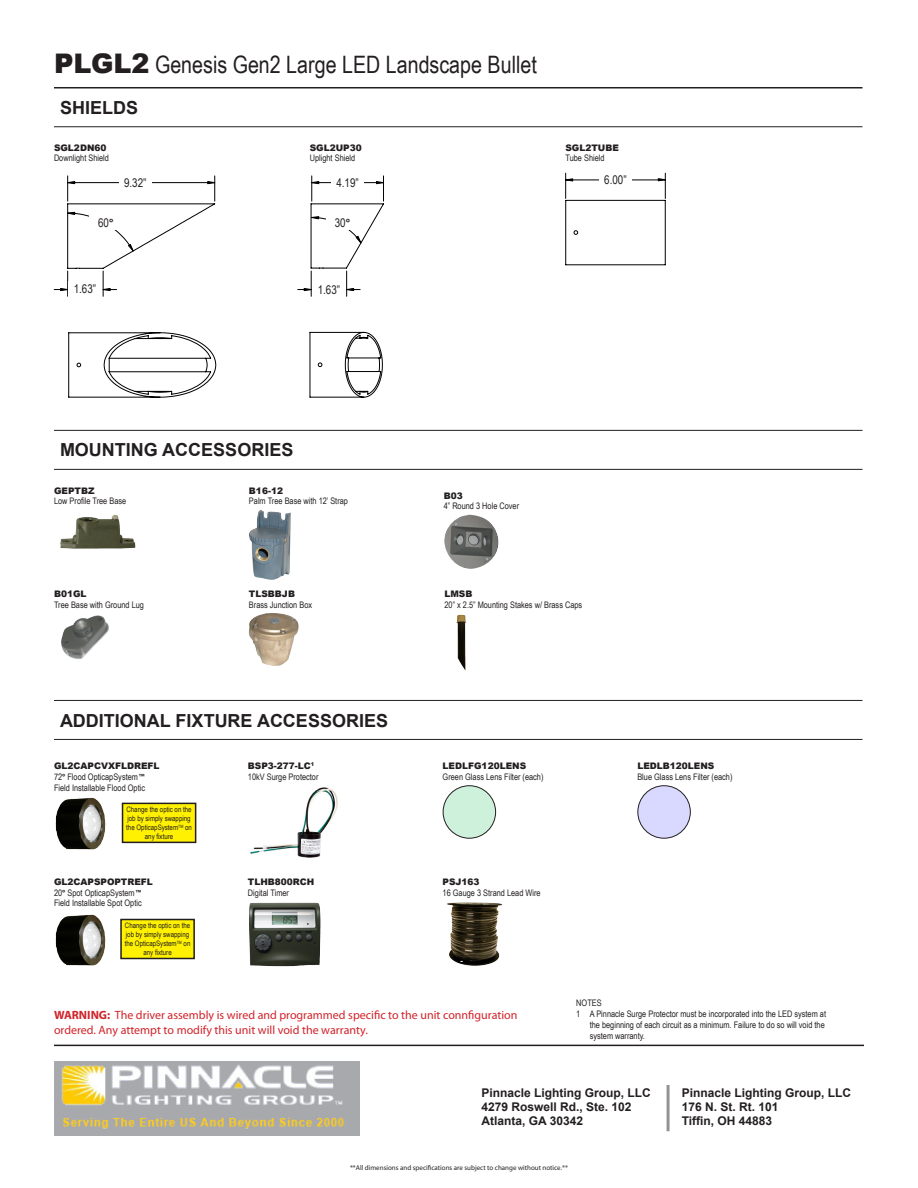
<style>
.page{position:relative;width:918px;height:1188px;background:#fff}
.page>*{position:absolute;margin:0;border:0;box-sizing:border-box;transform-origin:0 0}
.t1{font:24px "Arial Narrow";color:#231f20}
.t2{font:700 18px "Arial";color:#231f20}
.t3{font:12px/14.4px "Myriad Pro";color:#d1232a}
.t4{font:700 12px "Arial";color:#231f20}
.t5{font:12px "Arial Narrow";color:#231f20}
.t6{font:9px "Arial Narrow";color:#231f20}
.t7{font:900 9px "Arial";color:#231f20}
.t8{font:7.5px/9px "Arial Narrow";color:#231f20;text-align:center}
.t9{font:7.05px "Myriad Pro";color:#231f20}
.s1{font-family:"Arial";font-weight:900;font-size:27px}
.s2{font-family:"Myriad Pro";font-weight:700}
.s3{font-family:"Myriad Pro";font-weight:600;font-style:italic}
.s4{font-weight:700}
</style>
<div class="page">
<hr style="left:54px;top:87px;width:808px;height:1px;background:#231f20">
<hr style="left:54px;top:126px;width:808px;height:1px;background:#231f20">
<hr style="left:54px;top:1045px;width:810px;height:1px;background:#231f20">
<svg style="left:68px;top:332px;width:148px;height:66px"></svg>
<svg style="left:310px;top:332px;width:73px;height:66px"></svg>
<svg style="left:54px;top:176px;width:161px;height:121px"></svg>
<svg style="left:298px;top:176px;width:86px;height:120px"></svg>
<svg style="left:565px;top:173px;width:101px;height:92px"></svg>
<div style="left:119px;top:175px;width:32px;height:15px;background:#fff"></div>
<div style="left:332px;top:175px;width:32px;height:15px;background:#fff"></div>
<div style="left:599px;top:172px;width:33px;height:16px;background:#fff"></div>
<div style="left:69px;top:281px;width:32px;height:15px;background:#fff"></div>
<div style="left:313px;top:282px;width:32px;height:15px;background:#fff"></div>
<div style="left:90px;top:215px;width:32px;height:15px;background:#fff"></div>
<div style="left:326px;top:215px;width:33px;height:15px;background:#fff"></div>
<hr style="left:54px;top:430px;width:808px;height:1px;background:#231f20">
<hr style="left:54px;top:469px;width:808px;height:1px;background:#231f20">
<hr style="left:54px;top:739px;width:808px;height:1px;background:#231f20">
<hr style="left:54px;top:700px;width:808px;height:1px;background:#231f20">
<img style="left:444px;top:515px;width:54px;height:54px">
<img style="left:249px;top:613px;width:50px;height:53px">
<img style="left:456px;top:614px;width:11px;height:57px">
<img style="left:61px;top:615px;width:48px;height:44px">
<img style="left:249px;top:510px;width:42px;height:70px">
<img style="left:60px;top:515px;width:76px;height:34px">
<img style="left:250px;top:787px;width:88px;height:71px">
<img style="left:447px;top:902px;width:56px;height:63px">
<img style="left:249px;top:902px;width:72px;height:65px">
<div style="left:443px;top:786px;width:53px;height:52px;background:#cdf1db;border-radius:50%"></div>
<div style="left:443px;top:786px;width:53px;height:52px;border:1px solid #231f20;border-radius:50%"></div>
<div style="left:638px;top:786px;width:52px;height:52px;background:#d9d9ff;border-radius:50%"></div>
<div style="left:638px;top:786px;width:53px;height:52px;border:1px solid #231f20;border-radius:50%"></div>
<img style="left:55px;top:797px;width:51px;height:53px">
<img style="left:55px;top:914px;width:51px;height:52px">
<div style="left:123px;top:803px;width:73px;height:39px;background:#fff101"></div>
<div style="left:122px;top:803px;width:74px;height:40px;border:2px solid #231f20"></div>
<div style="left:121px;top:919px;width:73px;height:39px;background:#fff101"></div>
<div style="left:120px;top:919px;width:75px;height:40px;border:2px solid #231f20"></div>
<img style="left:54px;top:1061px;width:306px;height:74px">
<hr style="left:667px;top:1085px;width:3px;height:46px;background:#231f20">
<p class="t1" style="left:54px;top:47px;width:484px"><span class="s1">PLGL2</span> Genesis Gen2 Large LED Landscape Bullet</p>
<p class="t2" style="left:60px;top:95px;width:80px">SHIELDS</p>
<p class="t7" style="left:54px;top:141px;width:54px">SGL2DN60</p>
<p class="t6" style="left:54px;top:152px;width:56px">Downlight Shield</p>
<p class="t7" style="left:310px;top:141px;width:54px">SGL2UP30</p>
<p class="t6" style="left:310px;top:152px;width:47px">Uplight Shield</p>
<p class="t7" style="left:566px;top:141px;width:55px">SGL2TUBE</p>
<p class="t6" style="left:566px;top:152px;width:41px">Tube Shield</p>
<p class="t5" style="left:124px;top:174px;width:24px">9.32”</p>
<p class="t5" style="left:336px;top:174px;width:24px">4.19”</p>
<p class="t5" style="left:604px;top:171px;width:24px">6.00”</p>
<p class="t5" style="left:98px;top:214px;width:17px">60<span class="s2">°</span></p>
<p class="t5" style="left:335px;top:214px;width:17px">30<span class="s2">°</span></p>
<p class="t5" style="left:74px;top:280px;width:24px">1.63”</p>
<p class="t5" style="left:318px;top:281px;width:24px">1.63”</p>
<p class="t2" style="left:60px;top:438px;width:235px">MOUNTING ACCESSORIES</p>
<p class="t7" style="left:54px;top:484px;width:42px">GEPTBZ</p>
<p class="t6" style="left:54px;top:495px;width:74px">Low Profile Tree Base</p>
<p class="t7" style="left:54px;top:587px;width:34px">B01GL</p>
<p class="t6" style="left:54px;top:598px;width:91px">Tree Base with Ground Lug</p>
<p class="t7" style="left:249px;top:484px;width:36px">B16-12</p>
<p class="t6" style="left:249px;top:495px;width:101px">Palm Tree Base with 12’ Strap</p>
<p class="t7" style="left:249px;top:587px;width:48px">TLSBBJB</p>
<p class="t6" style="left:249px;top:598px;width:65px">Brass Junction Box</p>
<p class="t2" style="left:60px;top:708px;width:330px">ADDITIONAL FIXTURE ACCESSORIES</p>
<p class="t7" style="left:54px;top:760px;width:107px">GL2CAPCVXFLDREFL</p>
<p class="t6" style="left:54px;top:770px;width:92px">72<span class="s2">°</span> Flood OpticapSystem<span class="s3">™</span></p>
<p class="t6" style="left:54px;top:781px;width:93px">Field Installable Flood Optic</p>
<p class="t8" style="left:126px;top:805px;width:67px">Change the optic on the job by simply swapping the OpticapSystem<sup>TM</sup> on any fixture</p>
<p class="t7" style="left:54px;top:875px;width:100px">GL2CAPSPOPTREFL</p>
<p class="t6" style="left:54px;top:886px;width:88px">20<span class="s2">°</span> Spot OpticapSystem<span class="s3">™</span></p>
<p class="t6" style="left:54px;top:897px;width:89px">Field Installable Spot Optic</p>
<p class="t8" style="left:125px;top:921px;width:67px">Change the optic on the job by simply swapping the OpticapSystem<sup>TM</sup> on any fixture</p>
<p class="t7" style="left:248px;top:760px;width:68px">BSP3-277-LC<sup>1</sup></p>
<p class="t6" style="left:248px;top:770px;width:72px">10kV Surge Protector</p>
<p class="t7" style="left:248px;top:875px;width:68px">TLHB800RCH</p>
<p class="t6" style="left:248px;top:886px;width:43px">Digital Timer</p>
<p class="t7" style="left:444px;top:489px;width:21px">B03</p>
<p class="t6" style="left:444px;top:500px;width:77px">4” Round 3 Hole Cover</p>
<p class="t7" style="left:444px;top:587px;width:29px">LMSB</p>
<p class="t6" style="left:444px;top:598px;width:139px">20” x 2.5” Mounting Stakes w/ Brass Caps</p>
<p class="t7" style="left:443px;top:760px;width:85px">LEDLFG120LENS</p>
<p class="t6" style="left:443px;top:770px;width:102px">Green Glass Lens Filter (each)</p>
<p class="t7" style="left:443px;top:875px;width:39px">PSJ163</p>
<p class="t6" style="left:443px;top:886px;width:100px">16 Gauge 3 Strand Lead Wire</p>
<p class="t7" style="left:637px;top:760px;width:79px">LEDLB120LENS</p>
<p class="t6" style="left:637px;top:770px;width:97px">Blue Glass Lens Filter (each)</p>
<p class="t3" style="left:54px;top:1008px;width:465px"><span class="s4">WARNING:</span> The driver assembly is wired and programmed specific to the unit connfiguration ordered. Any attempt to modify this unit will void the warranty.</p>
<p class="t6" style="left:576px;top:996px;width:27px">NOTES</p>
<p class="t6" style="left:576px;top:1007px;width:251px">1 A Pinnacle Surge Protector must be incorporated into the LED system at</p>
<p class="t6" style="left:590px;top:1018px;width:237px">the beginning of each circuit as a minimum. Failure to do so will void the</p>
<p class="t6" style="left:590px;top:1029px;width:57px">system warranty.</p>
<p class="t4" style="left:482px;top:1084px;width:171px">Pinnacle Lighting Group, LLC</p>
<p class="t4" style="left:482px;top:1099px;width:152px">4279 Roswell Rd., Ste. 102</p>
<p class="t4" style="left:482px;top:1113px;width:103px">Atlanta, GA 30342</p>
<p class="t9" style="left:350px;top:1163px;width:219px">**All dimensions and specifications are subject to change without notice.**</p>
<p class="t4" style="left:682px;top:1084px;width:171px">Pinnacle Lighting Group, LLC</p>
<p class="t4" style="left:682px;top:1099px;width:98px">176 N. St. Rt. 101</p>
<p class="t4" style="left:682px;top:1113px;width:92px">Tiffin, OH 44883</p>
</div>
